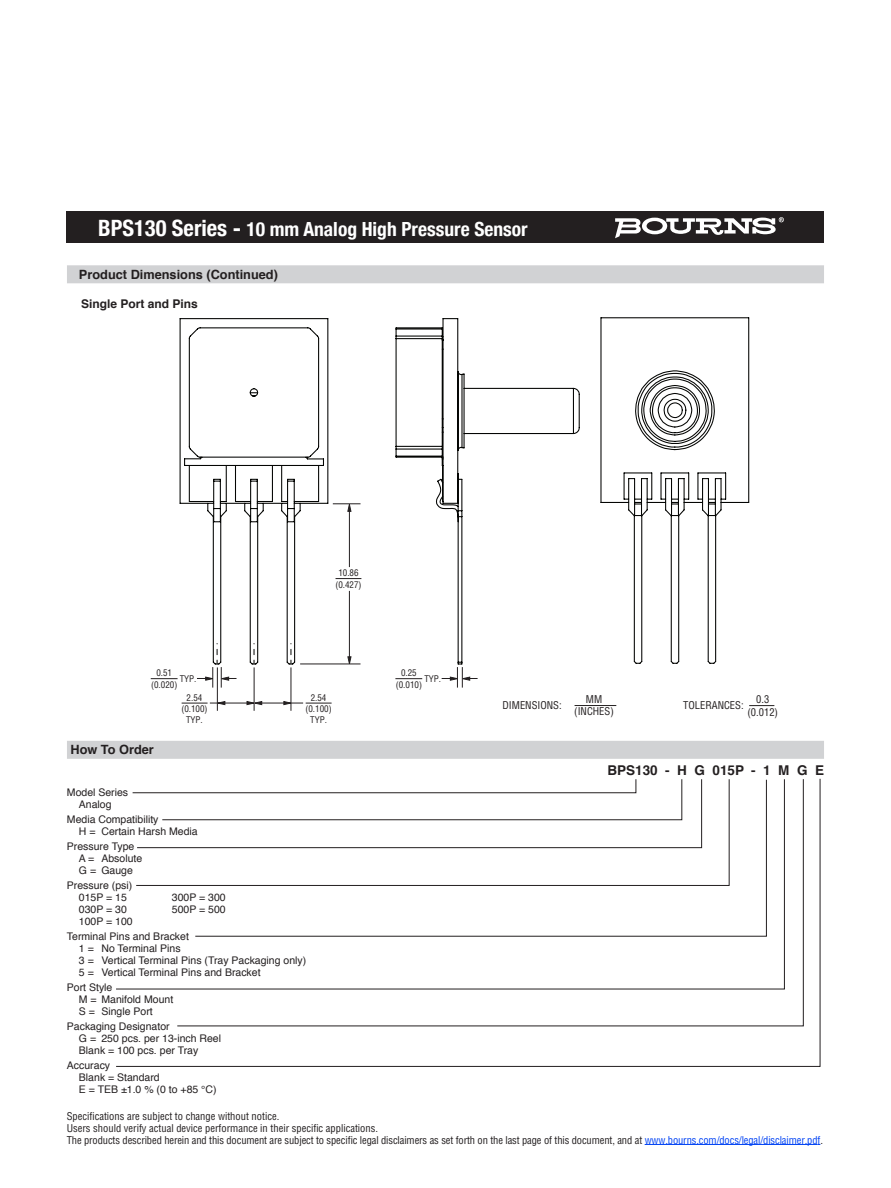
<style>
.page{position:relative;width:891px;height:1188px;background:#fff}
.page>*{position:absolute;margin:0;border:0;box-sizing:border-box;transform-origin:0 0}
.t1{font:700 condensed 24px "Helvetica Neue";color:#fff}
.t2{font:700 condensed 19.5px "Helvetica Neue";color:#fff}
.t3{font:700 13.5px "Helvetica";color:#231f20}
.t4{font:700 12.75px "Helvetica";color:#231f20}
.t5{font:700 12px "Helvetica";color:#231f20}
.t6{font:10.5px/12px "Helvetica";color:#231f20}
.t7{font:condensed 10.5px/12px "Helvetica";letter-spacing:-.01em;color:#231f20;text-align:center}
.t8{font:condensed 9px/11.2px "Helvetica";color:#231f20;text-align:center}
.s1{font-size:22.5px}
.s2{color:#0042f4}
</style>
<div class="page">
<svg style="left:179px;top:317px;width:570px;height:348px"></svg>
<hr style="left:300px;top:664px;width:61px;height:1px;background:#231f20">
<svg style="left:333px;top:503px;width:28px;height:9px"></svg>
<hr style="left:349px;top:591px;width:1px;height:68px;background:#231f20">
<svg style="left:347px;top:656px;width:4px;height:8px"></svg>
<hr style="left:349px;top:509px;width:1px;height:58px;background:#231f20">
<svg style="left:336px;top:578px;width:25px;height:1px"></svg>
<svg style="left:151px;top:678px;width:27px;height:1px"></svg>
<svg style="left:197px;top:644px;width:40px;height:44px"></svg>
<svg style="left:182px;top:703px;width:26px;height:1px"></svg>
<svg style="left:306px;top:703px;width:26px;height:1px"></svg>
<hr style="left:254px;top:667px;width:1px;height:44px;background:#231f20">
<hr style="left:217px;top:667px;width:1px;height:44px;background:#231f20">
<svg style="left:216px;top:701px;width:9px;height:4px"></svg>
<hr style="left:210px;top:703px;width:42px;height:1px;background:#231f20">
<hr style="left:291px;top:667px;width:1px;height:44px;background:#231f20">
<svg style="left:247px;top:701px;width:15px;height:4px"></svg>
<svg style="left:283px;top:701px;width:10px;height:4px"></svg>
<hr style="left:261px;top:703px;width:42px;height:1px;background:#231f20">
<svg style="left:395px;top:678px;width:27px;height:1px"></svg>
<svg style="left:442px;top:667px;width:36px;height:21px"></svg>
<hr style="left:645px;top:1144px;width:173px;height:1px;background:#0042f4">
<div style="left:67px;top:212px;width:757px;height:31px;background:#231f20"></div>
<div style="left:67px;top:265px;width:757px;height:18px;background:#d1d2d4"></div>
<hr style="left:575px;top:705px;width:41px;height:1px;background:#231f20">
<svg style="left:749px;top:705px;width:25px;height:1px"></svg>
<svg style="left:615px;top:217px;width:169px;height:21px"></svg>
<div style="left:67px;top:741px;width:757px;height:18px;background:#d1d2d4"></div>
<svg style="left:116px;top:778px;width:705px;height:289px"></svg>
<h2 class="t2" style="left:98px;top:213px;width:431px"><span class="s1">BPS130 Series -</span> 10 mm Analog High Pressure Sensor</h2>
<p class="t4" style="left:79px;top:264px;width:201px">Product Dimensions (Continued)</p>
<h1 class="t1" style="left:98px;top:211px;width:405px">3312 - 2 mm SMD Trimming Potentiometer</h1>
<p class="t5" style="left:81px;top:294px;width:118px">Single Port and Pins</p>
<p class="t8" style="left:335px;top:567px;width:28px">10.86 (0.427)</p>
<p class="t8" style="left:151px;top:667px;width:28px">0.51 (0.020)</p>
<p class="t8" style="left:187px;top:669px;width:17px;line-height:18.6px;text-align:left;text-indent:-7px">TYP.<br>2.54</p>
<p class="t8" style="left:181px;top:703px;width:28px">(0.100)<br>TYP.</p>
<p class="t8" style="left:305px;top:691px;width:28px">2.54 (0.100)<br>TYP.</p>
<p class="t4" style="left:71px;top:740px;width:85px">How To Order</p>
<p class="t6" style="left:67px;top:786px;width:63px;text-align:center">Model Series<br>Analog</p>
<p class="t6" style="left:79px;top:813px;width:120px;text-indent:-12px">Media Compatibility<br>H = Certain Harsh Media</p>
<p class="t6" style="left:79px;top:840px;width:65px;text-indent:-12px">Pressure Type<br>A = Absolute<br>G = Gauge</p>
<p class="t6" style="left:79px;top:879px;width:55px;text-indent:-12px">Pressure (psi)<br>015P = 15</p>
<p class="t6" style="left:172px;top:891px;width:55px">300P = 300</p>
<p class="t6" style="left:79px;top:903px;width:49px">030P = 30</p>
<p class="t6" style="left:172px;top:903px;width:55px">500P = 500</p>
<p class="t6" style="left:67px;top:914px;width:123px;line-height:15px;text-indent:12px">100P = 100<br>Terminal Pins and Bracket</p>
<p class="t6" style="left:79px;top:942px;width:229px">1 = No Terminal Pins<br>3 = Vertical Terminal Pins (Tray Packaging only)<br>5 = Vertical Terminal Pins and Bracket</p>
<p class="t6" style="left:79px;top:982px;width:96px;text-indent:-12px">Port Style<br>M = Manifold Mount<br>S = Single Port</p>
<p class="t6" style="left:79px;top:1021px;width:144px;text-indent:-12px">Packaging Designator<br>G = 250 pcs. per 13-inch Reel<br>Blank = 100 pcs. per Tray</p>
<p class="t6" style="left:79px;top:1060px;width:139px;text-indent:-12px">Accuracy<br>Blank = Standard<br>E = TEB ±1.0 % (0 to +85 °C)</p>
<p class="t8" style="left:396px;top:667px;width:28px">0.25 (0.010)</p>
<p class="t8" style="left:424px;top:673px;width:18px">TYP.</p>
<p class="t7" style="left:503px;top:699px;width:61px">DIMENSIONS:</p>
<p class="t7" style="left:574px;top:692px;width:41px;line-height:12.6px">MM (INCHES)</p>
<p class="t7" style="left:683px;top:699px;width:62px">TOLERANCES:</p>
<p class="t7" style="left:747px;top:693px;width:32px;line-height:12.6px">0.3 (0.012)</p>
<p class="t3" style="left:607px;top:759px;width:218px">BPS130 - H G 015P - 1 M G E</p>
<p class="t7" style="left:67px;top:1110px;width:758px;text-align:left">Specifications are subject to change without notice.<br>Users should verify actual device performance in their specific applications.<br>The products described herein and this document are subject to specific legal disclaimers as set forth on the last page of this document, and at <span class="s2">www.bourns.com/docs/legal/disclaimer.pdf</span>.</p>
</div>
